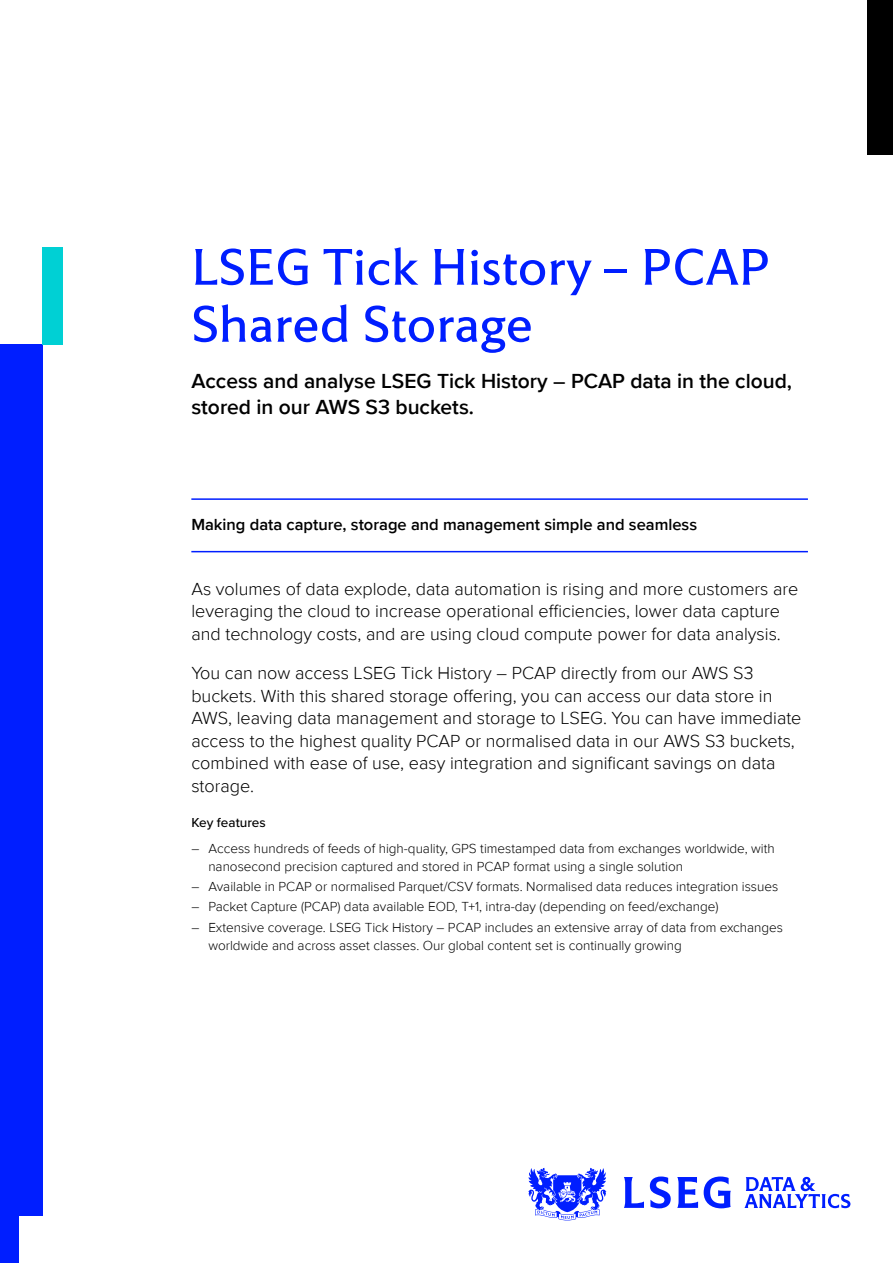
<style>
.page{position:relative;width:893px;height:1263px;background:#fff}
.page>*{position:absolute;margin:0;border:0;box-sizing:border-box;transform-origin:0 0}
.t1{font:52.5px/57px "LSEG Motto";letter-spacing:.01em;color:#001eff}
.t2{font:600 21px/25.5px "Proxima Nova";color:#000}
.t3{font:300 18px/22.5px "Proxima Nova";color:#000}
.t4{font:600 16.5px "Proxima Nova";color:#000}
.t5{font:300 13.5px/18px "Proxima Nova";color:#000}
.t6{font:500 13.5px "Proxima Nova";color:#000}
</style>
<div class="page">
<div style="left:867px;top:0;width:26px;height:155px;background:#000"></div>
<svg style="left:528px;top:1168px;width:203px;height:53px"></svg>
<svg style="left:744px;top:1177px;width:106px;height:31px"></svg>
<div style="left:0;top:344px;width:43px;height:919px;background:#001eff"></div>
<div style="left:43px;top:247px;width:20px;height:97px;background:#00d0d4"></div>
<div style="left:20px;top:1217px;width:23px;height:46px;background:#fff"></div>
<hr style="left:191px;top:498px;width:617px;height:2px;background:#001eff">
<hr style="left:191px;top:551px;width:617px;height:1px;background:#001eff">
<h1 class="t1" style="left:191px;top:238px;width:580px">LSEG Tick History – PCAP<br>Shared Storage</h1>
<p class="t2" style="left:191px;top:368px;width:602px">Access and analyse LSEG Tick History – PCAP data in the cloud, stored in our AWS S3 buckets.</p>
<p class="t4" style="left:191px;top:512px;width:507px">Making data capture, storage and management simple and seamless</p>
<p class="t3" style="left:191px;top:576px;width:609px">As volumes of data explode, data automation is rising and more customers are leveraging the cloud to increase operational efficiencies, lower data capture and technology costs, and are using cloud compute power for data analysis.</p>
<p class="t3" style="left:191px;top:661px;width:612px">You can now access LSEG Tick History – PCAP directly from our AWS S3 buckets. With this shared storage offering, you can access our data store in AWS, leaving data management and storage to LSEG. You can have immediate access to the highest quality PCAP or normalised data in our AWS S3 buckets, combined with ease of use, easy integration and significant savings on data storage.</p>
<p class="t6" style="left:191px;top:812px;width:76px">Key features</p>
<p class="t5" style="left:208px;top:839px;width:568px;text-indent:-17px">– Access hundreds of feeds of high-quality, GPS timestamped data from exchanges worldwide, with nanosecond precision captured and stored in PCAP format using a single solution</p>
<p class="t5" style="left:191px;top:877px;width:588px">– Available in PCAP or normalised Parquet/CSV formats. Normalised data reduces integration issues</p>
<p class="t5" style="left:191px;top:897px;width:529px">– Packet Capture (PCAP) data available EOD, T+1, intra-day (depending on feed/exchange)</p>
<p class="t5" style="left:208px;top:917px;width:576px;text-indent:-17px">– Extensive coverage. LSEG Tick History – PCAP includes an extensive array of data from exchanges worldwide and across asset classes. Our global content set is continually growing</p>
</div>
